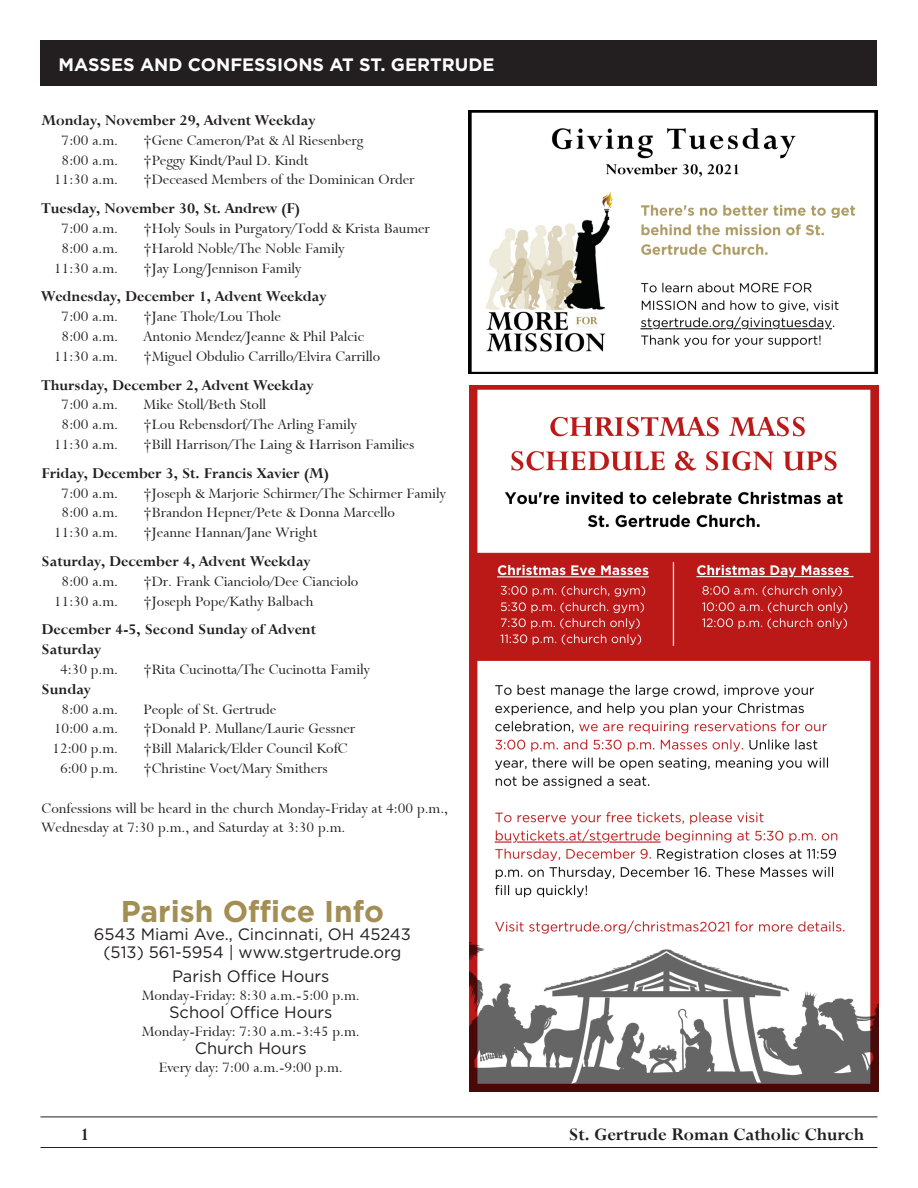
<style>
.page{position:relative;width:918px;height:1188px;background:#fff}
.page>*{position:absolute;margin:0;border:0;box-sizing:border-box;transform-origin:0 0}
.t1{font:700 30px "Gotham";color:#a38f54}
.t2{font:19.5px "Bronte Bold SWFTE";color:#231f20}
.t3{font:700 18px "Gotham";color:#fff}
.t4{font:16.5px "Bronte Regular SWFTE";color:#231f20}
.t5{font:16.5px "Bronte Bold SWFTE";color:#231f20}
.t6{font:16.5px "Gotham";color:#231f20}
</style>
<div class="page">
<hr style="left:40px;top:1147px;width:838px;height:1px;background:#231f20">
<hr style="left:40px;top:1117px;width:838px;height:1px;background:#231f20">
<div style="left:40px;top:40px;width:838px;height:46px;background:#231f20"></div>
<img style="left:468px;top:111px;width:409px;height:263px">
<img style="left:469px;top:385px;width:409px;height:706px">
<p class="t3" style="left:58px;top:52px;width:438px">MASSES AND CONFESSIONS AT ST. GERTRUDE</p>
<p class="t5" style="left:42px;top:111px;width:275px">Monday, November 29, Advent Weekday</p>
<p class="t4" style="left:62px;top:131px;width:58px">7:00 a.m.</p>
<p class="t4" style="left:144px;top:131px;width:221px">†Gene Cameron/Pat &amp; Al Riesenberg</p>
<p class="t4" style="left:62px;top:151px;width:58px">8:00 a.m.</p>
<p class="t4" style="left:144px;top:151px;width:166px">†Peggy Kindt/Paul D. Kindt</p>
<p class="t4" style="left:54px;top:170px;width:66px">11:30 a.m.</p>
<p class="t4" style="left:144px;top:170px;width:272px">†Deceased Members of the Dominican Order</p>
<p class="t5" style="left:42px;top:199px;width:260px">Tuesday, November 30, St. Andrew (F)</p>
<p class="t4" style="left:62px;top:219px;width:58px">7:00 a.m.</p>
<p class="t4" style="left:144px;top:219px;width:288px">†Holy Souls in Purgatory/Todd &amp; Krista Baumer</p>
<p class="t4" style="left:62px;top:239px;width:58px">8:00 a.m.</p>
<p class="t4" style="left:144px;top:239px;width:202px">†Harold Noble/The Noble Family</p>
<p class="t4" style="left:54px;top:259px;width:66px">11:30 a.m.</p>
<p class="t4" style="left:144px;top:259px;width:159px">†Jay Long/Jennison Family</p>
<p class="t5" style="left:42px;top:287px;width:286px">Wednesday, December 1, Advent Weekday</p>
<p class="t4" style="left:62px;top:307px;width:58px">7:00 a.m.</p>
<p class="t4" style="left:144px;top:307px;width:139px">†Jane Thole/Lou Thole</p>
<p class="t4" style="left:62px;top:327px;width:58px">8:00 a.m.</p>
<p class="t4" style="left:144px;top:327px;width:222px">Antonio Mendez/Jeanne &amp; Phil Palcic</p>
<p class="t4" style="left:54px;top:347px;width:66px">11:30 a.m.</p>
<p class="t4" style="left:144px;top:347px;width:238px">†Miguel Obdulio Carrillo/Elvira Carrillo</p>
<p class="t5" style="left:42px;top:375px;width:273px">Thursday, December 2, Advent Weekday</p>
<p class="t4" style="left:62px;top:395px;width:58px">7:00 a.m.</p>
<p class="t4" style="left:144px;top:395px;width:124px">Mike Stoll/Beth Stoll</p>
<p class="t4" style="left:62px;top:415px;width:58px">8:00 a.m.</p>
<p class="t4" style="left:144px;top:415px;width:215px">†Lou Rebensdorf/The Arling Family</p>
<p class="t4" style="left:54px;top:435px;width:66px">11:30 a.m.</p>
<p class="t4" style="left:144px;top:435px;width:272px">†Bill Harrison/The Laing &amp; Harrison Families</p>
<p class="t5" style="left:42px;top:463px;width:289px">Friday, December 3, St. Francis Xavier (M)</p>
<p class="t4" style="left:62px;top:484px;width:58px">7:00 a.m.</p>
<p class="t4" style="left:144px;top:484px;width:304px">†Joseph &amp; Marjorie Schirmer/The Schirmer Family</p>
<p class="t4" style="left:62px;top:503px;width:58px">8:00 a.m.</p>
<p class="t4" style="left:144px;top:503px;width:253px">†Brandon Hepner/Pete &amp; Donna Marcello</p>
<p class="t4" style="left:54px;top:523px;width:66px">11:30 a.m.</p>
<p class="t4" style="left:144px;top:523px;width:175px">†Jeanne Hannan/Jane Wright</p>
<p class="t5" style="left:42px;top:552px;width:270px">Saturday, December 4, Advent Weekday</p>
<p class="t4" style="left:62px;top:572px;width:58px">8:00 a.m.</p>
<p class="t4" style="left:144px;top:572px;width:216px">†Dr. Frank Cianciolo/Dee Cianciolo</p>
<p class="t4" style="left:54px;top:592px;width:66px">11:30 a.m.</p>
<p class="t4" style="left:144px;top:592px;width:171px">†Joseph Pope/Kathy Balbach</p>
<p class="t5" style="left:42px;top:620px;width:276px">December 4-5, Second Sunday of Advent</p>
<p class="t5" style="left:42px;top:640px;width:61px">Saturday</p>
<p class="t4" style="left:60px;top:660px;width:60px">4:30 p.m.</p>
<p class="t4" style="left:144px;top:660px;width:228px">†Rita Cucinotta/The Cucinotta Family</p>
<p class="t5" style="left:42px;top:679px;width:50px">Sunday</p>
<p class="t4" style="left:62px;top:700px;width:58px">8:00 a.m.</p>
<p class="t4" style="left:144px;top:700px;width:134px">People of St. Gertrude</p>
<p class="t4" style="left:54px;top:719px;width:66px">10:00 a.m.</p>
<p class="t4" style="left:144px;top:719px;width:213px">†Donald P. Mullane/Laurie Gessner</p>
<p class="t4" style="left:52px;top:739px;width:67px">12:00 p.m.</p>
<p class="t4" style="left:144px;top:739px;width:206px">†Bill Malarick/Elder Council KofC</p>
<p class="t4" style="left:60px;top:759px;width:60px">6:00 p.m.</p>
<p class="t4" style="left:144px;top:759px;width:186px">†Christine Voet/Mary Smithers</p>
<p class="t4" style="left:42px;top:799px;width:408px">Confessions will be heard in the church Monday-Friday at 4:00 p.m.,</p>
<p class="t4" style="left:42px;top:818px;width:305px">Wednesday at 7:30 p.m., and Saturday at 3:30 p.m.</p>
<p class="t1" style="left:121px;top:892px;width:265px">Parish Office Info</p>
<p class="t6" style="left:94px;top:924px;width:319px">6543 Miami Ave., Cincinnati, OH 45243</p>
<p class="t6" style="left:103px;top:942px;width:299px">(513) 561-5954 | www.stgertrude.org</p>
<p class="t6" style="left:172px;top:965px;width:159px">Parish Office Hours</p>
<p class="t4" style="left:142px;top:986px;width:219px">Monday-Friday: 8:30 a.m.-5:00 p.m.</p>
<p class="t6" style="left:169px;top:1001px;width:165px">School Office Hours</p>
<p class="t4" style="left:142px;top:1022px;width:219px">Monday-Friday: 7:30 a.m.-3:45 p.m.</p>
<p class="t6" style="left:195px;top:1037px;width:113px">Church Hours</p>
<p class="t4" style="left:159px;top:1058px;width:185px">Every day: 7:00 a.m.-9:00 p.m.</p>
<p class="t2" style="left:80px;top:1123px;width:11px">1</p>
<p class="t2" style="left:569px;top:1123px;width:297px">St. Gertrude Roman Catholic Church</p>
</div>
